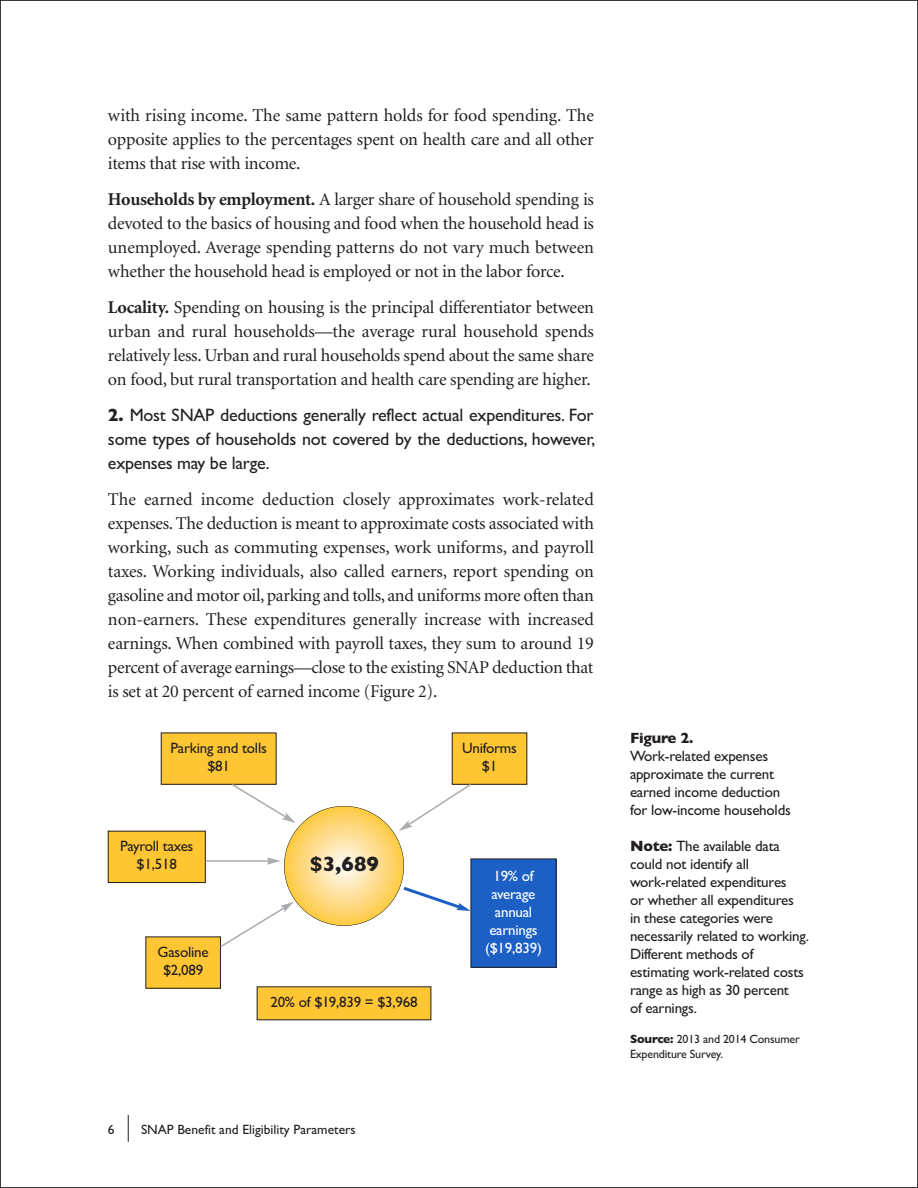
<style>
.page{position:relative;width:918px;height:1188px;background:#fff}
.page>*{position:absolute;margin:0;border:0;box-sizing:border-box;transform-origin:0 0}
.t1{font:700 21px "Gill Sans";color:#231f20}
.t2{font:18px/24px "Minion";letter-spacing:-.015em;color:#231f20;text-align:justify}
.t3{font:18px/24px "Gill Sans";letter-spacing:-.015em;color:#231f20;text-align:justify}
.t4{font:15px/18px "Gill Sans";letter-spacing:-.015em;color:#231f20;text-align:center}
.t5{font:15px/18px "Gill Sans";letter-spacing:-.015em;color:#fff;text-align:center}
.t6{font:13.5px "Gill Sans";color:#231f20}
.t7{font:12px/15px "Gill Sans";letter-spacing:-.015em;color:#231f20}
.s1{font-weight:700}
</style>
<div class="page">
<div style="left:146px;top:937px;width:74px;height:51px;background:#ffc634"></div>
<div style="left:108px;top:831px;width:97px;height:52px;background:#ffc634"></div>
<div style="left:108px;top:831px;width:98px;height:52px;border:1px solid #231f20"></div>
<div style="left:161px;top:733px;width:115px;height:51px;background:#ffc634"></div>
<div style="left:452px;top:733px;width:75px;height:51px;background:#ffc634"></div>
<div style="left:471px;top:859px;width:85px;height:108px;background:#1c5fc5"></div>
<svg style="left:284px;top:806px;width:120px;height:120px;background:#fbd77f"></svg>
<div style="left:257px;top:987px;width:174px;height:33px;background:#ffc634"></div>
<hr style="left:205px;top:860px;width:64px;height:2px;background:#aaabaf">
<svg style="left:267px;top:857px;width:13px;height:8px"></svg>
<svg style="left:230px;top:782px;width:66px;height:41px"></svg>
<svg style="left:219px;top:902px;width:75px;height:47px"></svg>
<svg style="left:399px;top:782px;width:74px;height:49px"></svg>
<svg style="left:400px;top:884px;width:71px;height:27px"></svg>
<svg style="left:128px;top:1115px;width:1px;height:27px"></svg>
<p class="t2" style="left:108px;top:104px;width:487px">with rising income. The same pattern holds for food spending. The opposite applies to the percentages spent on health care and all other items that rise with income.</p>
<p class="t2" style="left:108px;top:188px;width:488px"><span class="s1">Households by employment.</span> A larger share of household spending is devoted to the basics of housing and food when the household head is unemployed. Average spending patterns do not vary much between whether the household head is employed or not in the labor force.</p>
<p class="t2" style="left:108px;top:296px;width:488px"><span class="s1">Locality.</span> Spending on housing is the principal differentiator between urban and rural households—the average rural household spends relatively less. Urban and rural households spend about the same share on food, but rural transportation and health care spending are higher.</p>
<p class="t3" style="left:108px;top:403px;width:489px"><span class="s1">2.</span> Most SNAP deductions generally reflect actual expenditures. For some types of households not covered by the deductions, however, expenses may be large.</p>
<p class="t2" style="left:108px;top:488px;width:488px">The earned income deduction closely approximates work-related expenses. The deduction is meant to approximate costs associated with working, such as commuting expenses, work uniforms, and payroll taxes. Working individuals, also called earners, report spending on gasoline and motor oil, parking and tolls, and uniforms more often than non-earners. These expenditures generally increase with increased earnings. When combined with payroll taxes, they sum to around 19 percent of average earnings—close to the existing SNAP deduction that is set at 20 percent of earned income (Figure 2).</p>
<p class="t4" style="left:171px;top:739px;width:98px">Parking and tolls $81</p>
<p class="t4" style="left:462px;top:739px;width:56px">Uniforms $1</p>
<p class="t4" style="left:120px;top:837px;width:75px">Payroll taxes $1,518</p>
<p class="t4" style="left:158px;top:943px;width:53px">Gasoline $2,089</p>
<p class="t1" style="left:310px;top:852px;width:71px">$3,689</p>
<p class="t4" style="left:270px;top:993px;width:149px">20% of $19,839 = $3,968</p>
<p class="t6" style="left:108px;top:1121px;width:8px">6</p>
<p class="t6" style="left:141px;top:1121px;width:216px">SNAP Benefit and Eligibility Parameters</p>
<p class="t5" style="left:485px;top:866px;width:58px">19% of average annual earnings ($19,839)</p>
<p class="t4" style="left:630px;top:729px;width:162px;text-align:left"><span class="s1">Figure 2.<br></span>Work-related expenses approximate the current earned income deduction for low-income households</p>
<p class="t4" style="left:630px;top:837px;width:181px;text-align:left"><span class="s1">Note:</span> The available data could not identify all work-related expenditures<br>or whether all expenditures<br>in these categories were necessarily related to working.<br>Different methods of estimating work-related costs range as high as 30 percent<br>of earnings.</p>
<p class="t7" style="left:630px;top:1031px;width:171px"><span class="s1">Source:</span> 2013 and 2014 Consumer<br>Expenditure Survey.</p>
</div>
